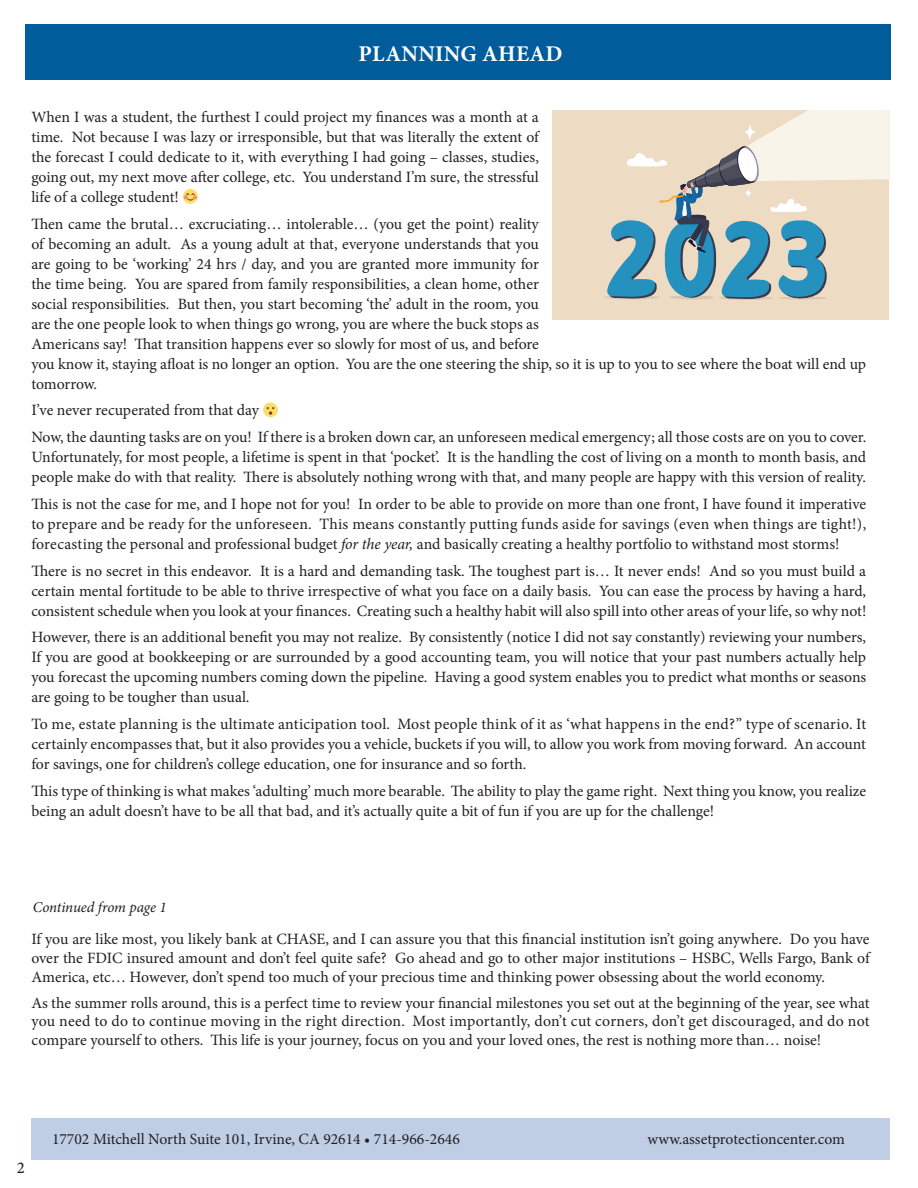
<style>
.page{position:relative;width:918px;height:1188px;background:#fff}
.page>*{position:absolute;margin:0;border:0;box-sizing:border-box;transform-origin:0 0}
.t1{font:700 22.5px "Minion Pro";letter-spacing:.01em;color:#fff}
.t2{font:500 16.5px "Minion Pro";color:#231f20}
.t3{font:15.75px/20px "Minion Pro";letter-spacing:-.005em;color:#231f20;text-align:justify}
.t4{font:15.6px "Minion Pro";color:#231f20}
.t5{font:italic 15px "Minion Pro";letter-spacing:-.01em;color:#231f20}
.s1{font-style:italic}
</style>
<div class="page">
<div style="left:552px;top:110px;width:337px;height:210px;background:#eddcc3"></div>
<svg style="left:605px;top:110px;width:284px;height:190px"></svg>
<div style="left:31px;top:1119px;width:858px;height:41px;background:#bfcee5"></div>
<div style="left:30px;top:25px;width:861px;height:55px;background:#005c9a"></div>
<p class="t1" style="left:359px;top:38px;width:205px">PLANNING AHEAD</p>
<p class="t3" style="left:31px;top:107px;width:509px">When I was a student, the furthest I could project my finances was a month at a time. Not because I was lazy or irresponsible, but that was literally the extent of the forecast I could dedicate to it, with everything I had going – classes, studies, going out, my next move after college, etc. You understand I’m sure, the stressful life of a college student!</p>
<p class="t3" style="left:31px;top:214px;width:836px;text-align:left">Then came the brutal… excruciating… intolerable… (you get the point) reality<br>of becoming an adult. As a young adult at that, everyone understands that you<br>are going to be ‘working’ 24 hrs / day, and you are granted more immunity for<br>the time being. You are spared from family responsibilities, a clean home, other<br>social responsibilities. But then, you start becoming ‘the’ adult in the room, you<br>are the one people look to when things go wrong, you are where the buck stops as<br>Americans say! That transition happens ever so slowly for most of us, and before<br>you know it, staying afloat is no longer an option. You are the one steering the ship, so it is up to you to see where the boat will end up tomorrow.</p>
<p class="t3" style="left:31px;top:400px;width:229px">I’ve never recuperated from that day</p>
<p class="t3" style="left:31px;top:427px;width:837px">Now, the daunting tasks are on you! If there is a broken down car, an unforeseen medical emergency; all those costs are on you to cover.<br>Unfortunately, for most people, a lifetime is spent in that ‘pocket’. It is the handling the cost of living on a month to month basis, and people make do with that reality. There is absolutely nothing wrong with that, and many people are happy with this version of reality.</p>
<p class="t3" style="left:31px;top:494px;width:836px">This is not the case for me, and I hope not for you! In order to be able to provide on more than one front, I have found it imperative to prepare and be ready for the unforeseen. This means constantly putting funds aside for savings (even when things are tight!), forecasting the personal and professional budget <span class="s1">for the year,</span> and basically creating a healthy portfolio to withstand most storms!</p>
<p class="t3" style="left:31px;top:561px;width:837px">There is no secret in this endeavor. It is a hard and demanding task. The toughest part is… It never ends! And so you must build a certain mental fortitude to be able to thrive irrespective of what you face on a daily basis. You can ease the process by having a hard, consistent schedule when you look at your finances. Creating such a healthy habit will also spill into other areas of your life, so why not!</p>
<p class="t3" style="left:31px;top:627px;width:836px">However, there is an additional benefit you may not realize. By consistently (notice I did not say constantly) reviewing your numbers, If you are good at bookkeeping or are surrounded by a good accounting team, you will notice that your past numbers actually help you forecast the upcoming numbers coming down the pipeline. Having a good system enables you to predict what months or seasons are going to be tougher than usual.</p>
<p class="t3" style="left:31px;top:714px;width:836px">To me, estate planning is the ultimate anticipation tool. Most people think of it as ‘what happens in the end?” type of scenario. It certainly encompasses that, but it also provides you a vehicle, buckets if you will, to allow you work from moving forward. An account for savings, one for children’s college education, one for insurance and so forth.</p>
<p class="t3" style="left:31px;top:781px;width:836px">This type of thinking is what makes ‘adulting’ much more bearable. The ability to play the game right. Next thing you know, you realize being an adult doesn’t have to be all that bad, and it’s actually quite a bit of fun if you are up for the challenge!</p>
<p class="t5" style="left:33px;top:897px;width:135px">Continued from page 1</p>
<p class="t3" style="left:31px;top:930px;width:840px;line-height:18.9px">If you are like most, you likely bank at CHASE, and I can assure you that this financial institution isn’t going anywhere. Do you have over the FDIC insured amount and don’t feel quite safe? Go ahead and go to other major institutions – HSBC, Wells Fargo, Bank of America, etc… However, don’t spend too much of your precious time and thinking power obsessing about the world economy.</p>
<p class="t3" style="left:31px;top:993px;width:840px;line-height:18.9px">As the summer rolls around, this is a perfect time to review your financial milestones you set out at the beginning of the year, see what you need to do to continue moving in the right direction. Most importantly, don’t cut corners, don’t get discouraged, and do not compare yourself to others. This life is your journey, focus on you and your loved ones, the rest is nothing more than… noise!</p>
<p class="t2" style="left:17px;top:1157px;width:9px">2</p>
<p class="t4" style="left:52px;top:1129px;width:409px">17702 Mitchell North Suite 101, Irvine, CA 92614 • 714-966-2646</p>
<p class="t4" style="left:648px;top:1129px;width:199px">www.assetprotectioncenter.com</p>
</div>
